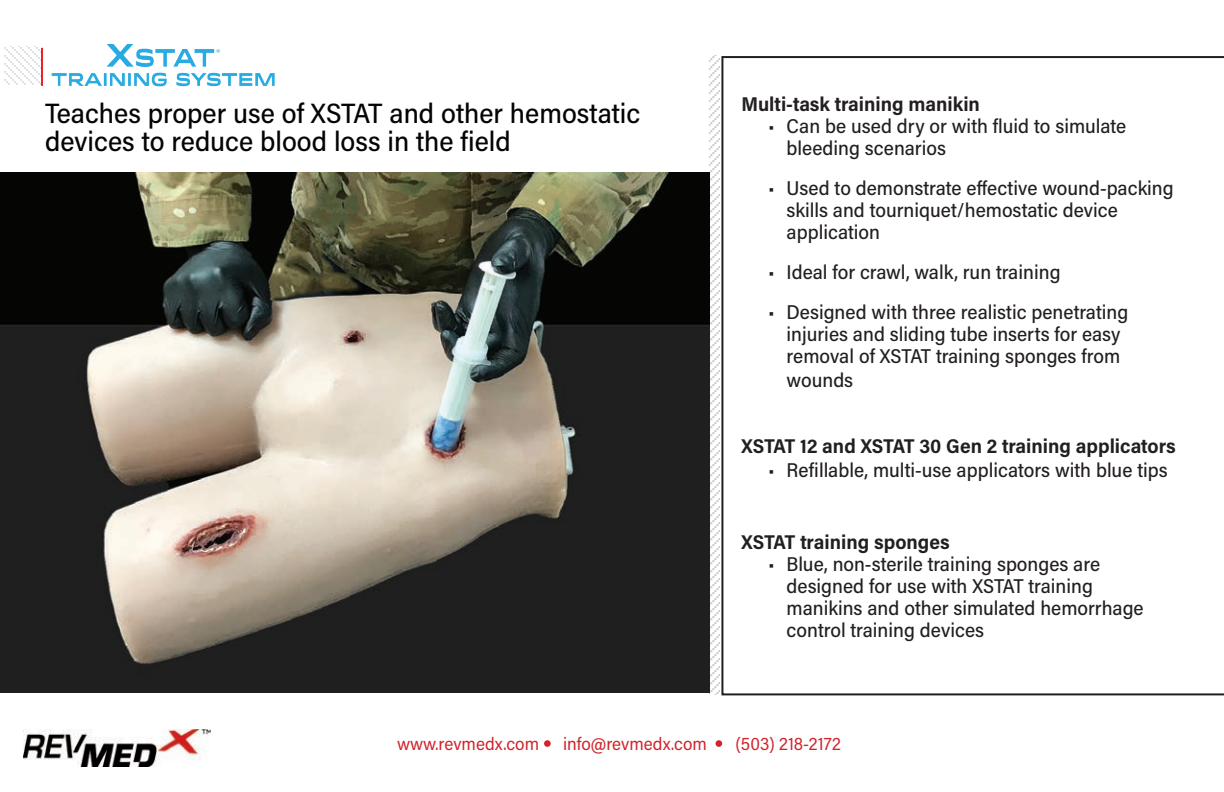
<style>
.page{position:relative;width:1224px;height:792px;background:#fff}
.page>*{position:absolute;margin:0;border:0;box-sizing:border-box;transform-origin:0 0}
.t1{font:500 28px/28px "Acumin Pro Semi Cond";color:#040503}
.t2{font:500 20px/22px "Acumin Pro Semi Cond";color:#231f20}
.t3{font:700 20px "Acumin Pro Semi Cond";color:#231f20}
.t4{font:18px "Acumin Pro Semi Cond";color:#d1232a}
.t5{font:18px "Acumin Pro Semi Cond";letter-spacing:.02em;color:#d1232a}
</style>
<div class="page">
<img style="left:51px;top:44px;width:224px;height:43px">
<svg style="left:4px;top:47px;width:37px;height:37px"></svg>
<hr style="left:41px;top:48px;width:2px;height:38px;background:#ec2027">
<svg style="left:721px;top:56px;width:503px;height:639px"></svg>
<svg style="left:710px;top:56px;width:10px;height:638px"></svg>
<img style="left:0;top:173px;width:710px;height:520px">
<div style="left:716px;top:740px;width:6px;height:7px;background:#d1232a;border-radius:50%"></div>
<div style="left:544px;top:740px;width:7px;height:7px;background:#d1232a;border-radius:50%"></div>
<img style="left:23px;top:729px;width:187px;height:37px">
<h1 class="t1" style="left:45px;top:98px;width:597px">Teaches proper use of XSTAT and other hemostatic devices to reduce blood loss in the field</h1>
<p class="t3" style="left:742px;top:90px;width:240px">Multi-task training manikin</p>
<p class="t2" style="left:787px;top:114px;width:341px;text-indent:-18px">• Can be used dry or with fluid to simulate bleeding scenarios</p>
<p class="t2" style="left:787px;top:176px;width:389px;text-indent:-18px">• Used to demonstrate effective wound-packing skills and tourniquet/hemostatic device application</p>
<p class="t2" style="left:769px;top:260px;width:293px">• Ideal for crawl, walk, run training</p>
<p class="t2" style="left:769px;top:300px;width:361px;text-align:center">• Designed with three realistic penetrating injuries and sliding tube inserts for easy removal of XSTAT training sponges from</p>
<p class="t2" style="left:787px;top:368px;width:68px">wounds</p>
<p class="t3" style="left:742px;top:432px;width:436px">XSTAT 12 and XSTAT 30 Gen 2 training applicators</p>
<p class="t2" style="left:769px;top:458px;width:401px">• Refillable, multi-use applicators with blue tips</p>
<p class="t3" style="left:742px;top:528px;width:210px">XSTAT training sponges</p>
<p class="t2" style="left:787px;top:552px;width:359px;text-indent:-18px">• Blue, non-sterile training sponges are designed for use with XSTAT training manikins and other simulated hemorrhage control training devices</p>
<p class="t4" style="left:397px;top:731px;width:144px">www.revmedx.com</p>
<p class="t4" style="left:563px;top:731px;width:145px">info@revmedx.com</p>
<p class="t5" style="left:736px;top:731px;width:107px">(503) 218-2172</p>
</div>
